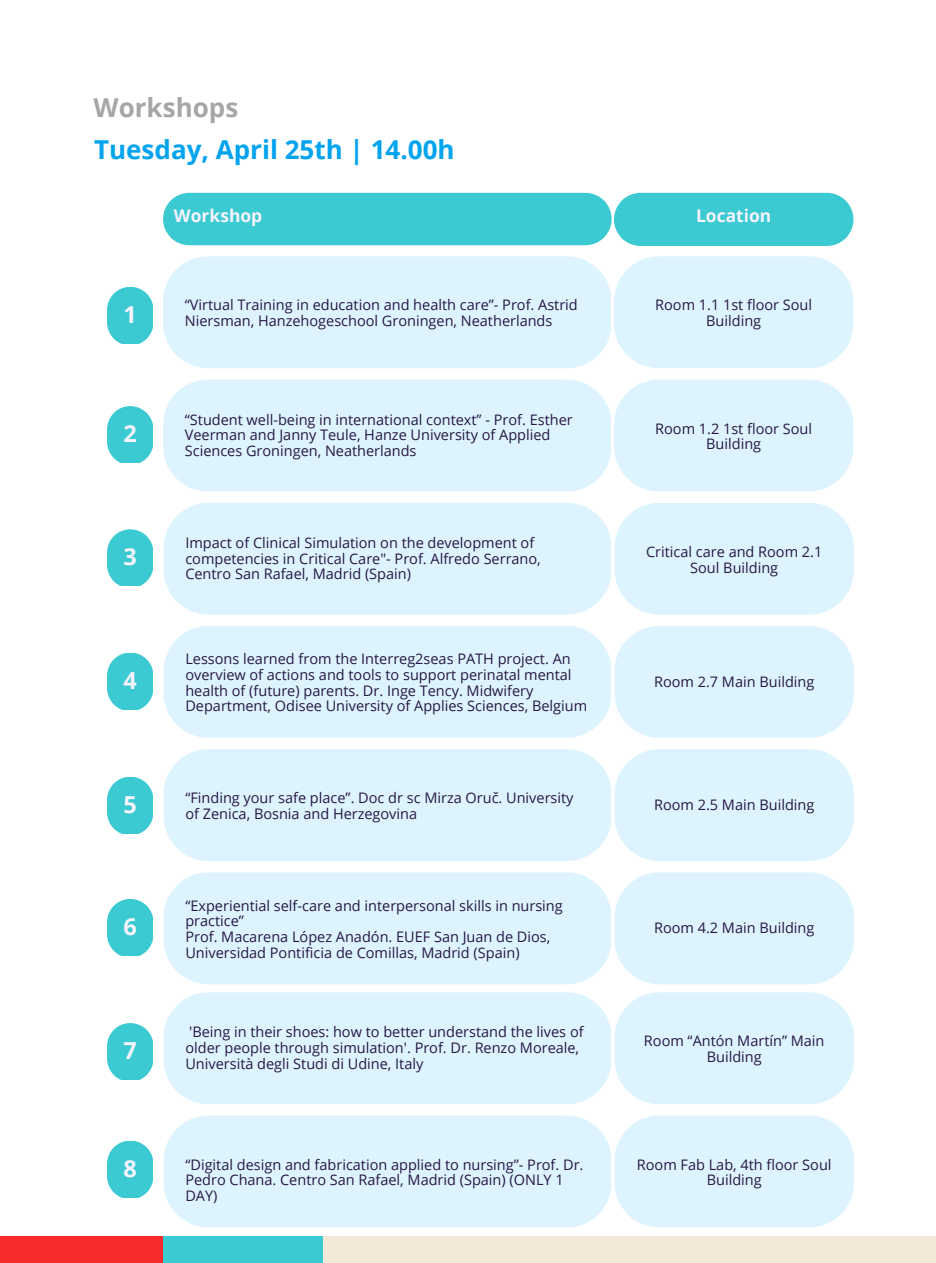
<style>
.page{position:relative;width:936px;height:1263px;background:#fff}
.page>*{position:absolute;margin:0;border:0;box-sizing:border-box;transform-origin:0 0}
.t1{font:700 26.1px "Open Sans";color:#00a3ed}
.t2{font:700 26.1px "Open Sans";color:#a6a6a6}
.t3{font:700 23.4px "Open Sans";color:#f7f3ff}
.t4{font:700 17.4px "Open Sans";color:#f7f3ff}
.t5{font:14.4px/15.6px "Open Sans";color:#271844}
</style>
<div class="page">
<div style="left:186px;top:1236px;width:750px;height:26px;background:#f4e9d8"></div>
<div style="left:163px;top:1236px;width:159px;height:26px;background:#3bcad1"></div>
<div style="left:0;top:1236px;width:162px;height:26px;background:#f92a2d"></div>
<div style="left:614px;top:256px;width:239px;height:112px;background:#ddf4ff;border-radius:45px"></div>
<div style="left:163px;top:256px;width:447px;height:112px;background:#ddf4ff;border-radius:45px"></div>
<div style="left:163px;top:193px;width:690px;height:53px;background:#3bcad1"></div>
<div style="left:614px;top:379px;width:239px;height:112px;background:#ddf4ff;border-radius:45px"></div>
<div style="left:163px;top:379px;width:447px;height:112px;background:#ddf4ff;border-radius:45px"></div>
<div style="left:615px;top:502px;width:239px;height:112px;background:#ddf4ff;border-radius:45px"></div>
<div style="left:164px;top:502px;width:447px;height:112px;background:#ddf4ff;border-radius:45px"></div>
<div style="left:615px;top:626px;width:239px;height:111px;background:#ddf4ff;border-radius:45px"></div>
<div style="left:164px;top:626px;width:447px;height:111px;background:#ddf4ff;border-radius:45px"></div>
<div style="left:615px;top:749px;width:239px;height:112px;background:#ddf4ff;border-radius:45px"></div>
<div style="left:164px;top:749px;width:447px;height:112px;background:#ddf4ff;border-radius:45px"></div>
<div style="left:615px;top:872px;width:239px;height:112px;background:#ddf4ff;border-radius:45px"></div>
<div style="left:164px;top:872px;width:447px;height:112px;background:#ddf4ff;border-radius:45px"></div>
<div style="left:615px;top:992px;width:239px;height:112px;background:#ddf4ff;border-radius:45px"></div>
<div style="left:164px;top:992px;width:447px;height:112px;background:#ddf4ff;border-radius:45px"></div>
<div style="left:615px;top:1115px;width:239px;height:112px;background:#ddf4ff;border-radius:45px"></div>
<div style="left:164px;top:1115px;width:447px;height:112px;background:#ddf4ff;border-radius:45px"></div>
<svg style="left:107px;top:287px;width:46px;height:57px;background:#57d1d7"></svg>
<svg style="left:107px;top:406px;width:46px;height:57px;background:#58d1d7"></svg>
<svg style="left:107px;top:529px;width:46px;height:57px;background:#58d1d7"></svg>
<svg style="left:107px;top:653px;width:46px;height:56px;background:#55d1d7"></svg>
<svg style="left:107px;top:777px;width:46px;height:56px;background:#56d1d7"></svg>
<svg style="left:107px;top:899px;width:46px;height:56px;background:#56d1d7"></svg>
<svg style="left:107px;top:1023px;width:46px;height:56px;background:#56d1d7"></svg>
<svg style="left:107px;top:1141px;width:46px;height:56px;background:#55d1d7"></svg>
<h1 class="t2" style="left:94px;top:89px;width:146px">Workshops</h1>
<h1 class="t1" style="left:94px;top:131px;width:362px">Tuesday, April 25th | 14.00h</h1>
<p class="t4" style="left:174px;top:203px;width:90px">Workshop</p>
<p class="t4" style="left:696px;top:203px;width:77px">Location</p>
<h2 class="t3" style="left:124px;top:298px;width:15px">1</h2>
<p class="t5" style="left:185px;top:297px;width:395px">“Virtual Training in education and health care”- Prof. Astrid<br>Niersman, Hanzehogeschool Groningen, Neatherlands</p>
<p class="t5" style="left:655px;top:297px;width:158px;text-align:center">Room 1.1 1st floor Soul<br>Building</p>
<h2 class="t3" style="left:124px;top:417px;width:15px">2</h2>
<p class="t5" style="left:185px;top:411px;width:389px">“Student well-being in international context” - Prof. Esther<br>Veerman and Janny Teule, Hanze University of Applied<br>Sciences Groningen, Neatherlands</p>
<p class="t5" style="left:655px;top:420px;width:158px;text-align:center">Room 1.2 1st floor Soul<br>Building</p>
<h2 class="t3" style="left:124px;top:540px;width:15px">3</h2>
<p class="t5" style="left:185px;top:534px;width:357px">Impact of Clinical Simulation on the development of competencies in Critical Care"- Prof. Alfredo Serrano,<br>Centro San Rafael, Madrid (Spain)</p>
<p class="t5" style="left:646px;top:543px;width:178px;text-align:center">Critical care and Room 2.1<br>Soul Building</p>
<h2 class="t3" style="left:124px;top:663px;width:15px">4</h2>
<p class="t5" style="left:185px;top:650px;width:403px">Lessons learned from the Interreg2seas PATH project. An overview of actions and tools to support perinatal mental health of (future) parents. Dr. Inge Tency. Midwifery Department, Odisee University of Applies Sciences, Belgium</p>
<p class="t5" style="left:654px;top:673px;width:162px">Room 2.7 Main Building</p>
<h2 class="t3" style="left:124px;top:787px;width:15px">5</h2>
<p class="t5" style="left:185px;top:789px;width:390px">“Finding your safe place”. Doc dr sc Mirza Oruč. University of Zenica, Bosnia and Herzegovina</p>
<p class="t5" style="left:654px;top:796px;width:162px">Room 2.5 Main Building</p>
<h2 class="t3" style="left:124px;top:909px;width:15px">6</h2>
<p class="t5" style="left:185px;top:897px;width:379px">“Experiential self-care and interpersonal skills in nursing practice”<br>Prof. Macarena López Anadón. EUEF San Juan de Dios, Universidad Pontificia de Comillas, Madrid (Spain)</p>
<p class="t5" style="left:654px;top:919px;width:162px">Room 4.2 Main Building</p>
<h2 class="t3" style="left:124px;top:1033px;width:15px">7</h2>
<p class="t5" style="left:185px;top:1023px;width:400px">'Being in their shoes: how to better understand the lives of older people through simulation'. Prof. Dr. Renzo Moreale,<br>Università degli Studi di Udine, Italy</p>
<p class="t5" style="left:644px;top:1032px;width:182px;text-align:center">Room “Antón Martín” Main<br>Building</p>
<h2 class="t3" style="left:124px;top:1151px;width:15px">8</h2>
<p class="t5" style="left:185px;top:1155px;width:400px">“Digital design and fabrication applied to nursing”- Prof. Dr.<br>Pedro Chana. Centro San Rafael, Madrid (Spain) (ONLY 1<br>DAY)</p>
<p class="t5" style="left:637px;top:1155px;width:196px;text-align:center">Room Fab Lab, 4th floor Soul<br>Building</p>
</div>
